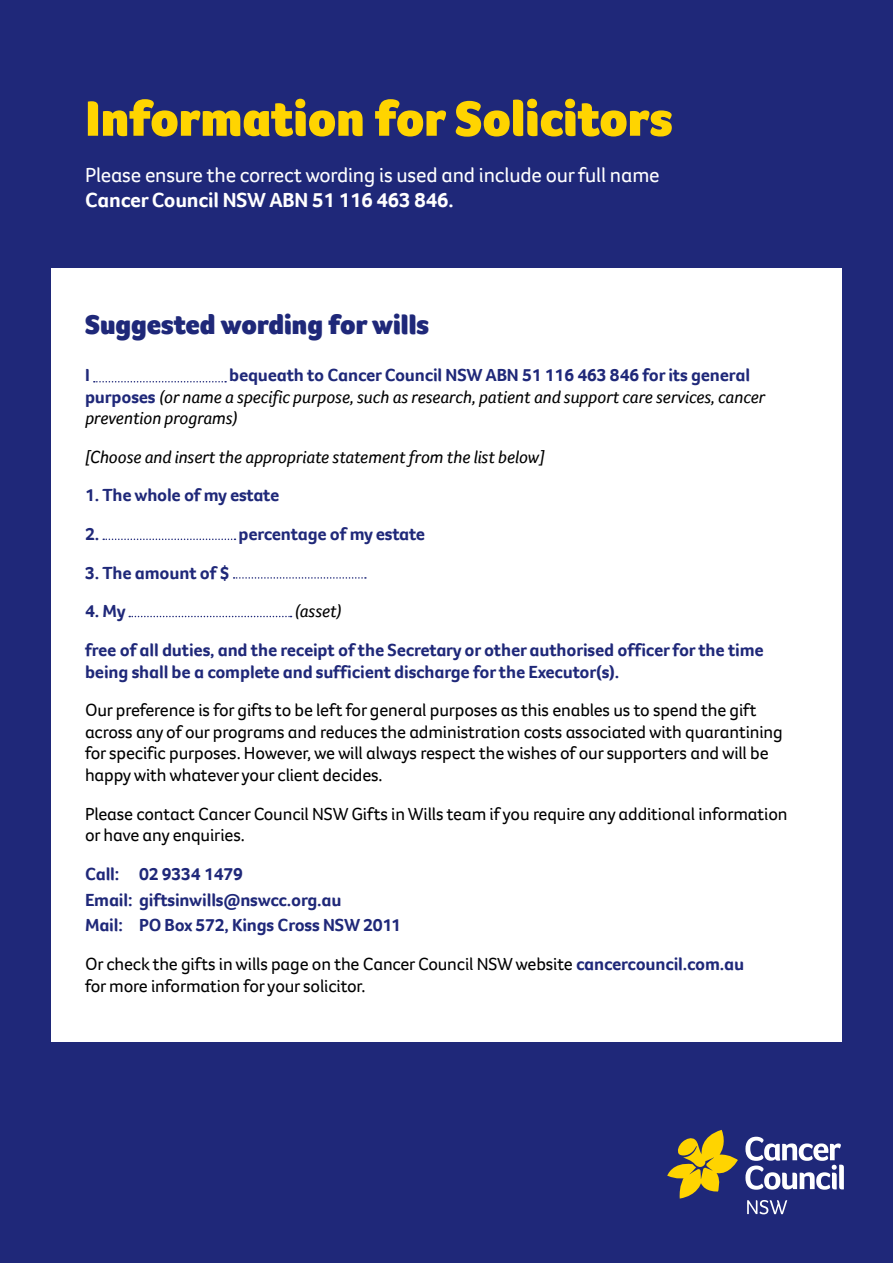
<style>
.page{position:relative;width:893px;height:1263px;background:#1f2879}
.page>*{position:absolute;margin:0;border:0;box-sizing:border-box;transform-origin:0 0}
.t1{font:900 51px "Foco CC App";color:#ffd400}
.t2{font:900 27.9px "Foco CC App";color:#1f2879}
.t3{font:21px "Foco CC App";letter-spacing:-.01em;color:#fff}
.t4{font:700 21px "Foco CC App";letter-spacing:-.01em;color:#fff}
.t5{font:18px/21.6px "Foco CC App";letter-spacing:-.01em;color:#000}
.t6{font:700 18px/25.8px "Foco CC App";letter-spacing:-.01em;color:#1f2879}
.t7{font:italic 18px/21.6px "Foco CC App";letter-spacing:-.01em;color:#000}
.s1{font-weight:700;font-style:normal;color:#1f2879}
.s2{font-weight:700;color:#1f2879}
</style>
<div class="page">
<svg style="left:667px;top:1130px;width:71px;height:68px"></svg>
<svg style="left:745px;top:1137px;width:99px;height:53px"></svg>
<svg style="left:747px;top:1200px;width:40px;height:14px"></svg>
<div style="left:51px;top:268px;width:791px;height:774px;background:#fff"></div>
<svg style="left:94px;top:381px;width:132px;height:1px"></svg>
<svg style="left:103px;top:538px;width:132px;height:2px"></svg>
<svg style="left:234px;top:577px;width:132px;height:2px"></svg>
<svg style="left:129px;top:616px;width:163px;height:1px"></svg>
<h1 class="t1" style="left:85px;top:85px;width:589px">Information for Solicitors</h1>
<p class="t3" style="left:85px;top:161px;width:576px">Please ensure the correct wording is used and include our full name</p>
<p class="t4" style="left:85px;top:186px;width:370px">Cancer Council NSW ABN 51 116 463 846.</p>
<h2 class="t2" style="left:85px;top:306px;width:346px">Suggested wording for wills</h2>
<p class="t6" style="left:85px;top:362px;width:6px">I</p>
<p class="t7" style="left:85px;top:364px;width:681px;text-indent:144px"><span class="s1">bequeath to Cancer Council NSW ABN 51 116 463 846 for its general purposes</span> (or name a specific purpose, such as research, patient and support care services, cancer prevention programs)</p>
<p class="t7" style="left:85px;top:446px;width:461px">[Choose and insert the appropriate statement from the list below]</p>
<p class="t6" style="left:85px;top:476px;width:196px;line-height:38.5px">1. The whole of my estate<br>2.</p>
<p class="t6" style="left:238px;top:521px;width:188px">percentage of my estate</p>
<p class="t6" style="left:85px;top:559px;width:146px">3. The amount of $</p>
<p class="t6" style="left:85px;top:598px;width:42px">4. My</p>
<p class="t7" style="left:294px;top:600px;width:49px">(asset)</p>
<p class="t6" style="left:85px;top:639px;width:680px;line-height:21.6px">free of all duties, and the receipt of the Secretary or other authorised officer for the time being shall be a complete and sufficient discharge for the Executor(s).</p>
<p class="t5" style="left:85px;top:699px;width:699px">Our preference is for gifts to be left for general purposes as this enables us to spend the gift across any of our programs and reduces the administration costs associated with quarantining for specific purposes. However, we will always respect the wishes of our supporters and will be happy with whatever your client decides.</p>
<p class="t5" style="left:85px;top:802px;width:704px">Please contact Cancer Council NSW Gifts in Wills team if you require any additional information or have any enquiries.</p>
<p class="t6" style="left:85px;top:860px;width:317px">Call: 02 9334 1479<br>Email: giftsinwills@nswcc.org.au<br>Mail: PO Box 572, Kings Cross NSW 2011</p>
<p class="t5" style="left:85px;top:953px;width:661px">Or check the gifts in wills page on the Cancer Council NSW website <span class="s2">cancercouncil.com.au </span>for more information for your solicitor.</p>
</div>
